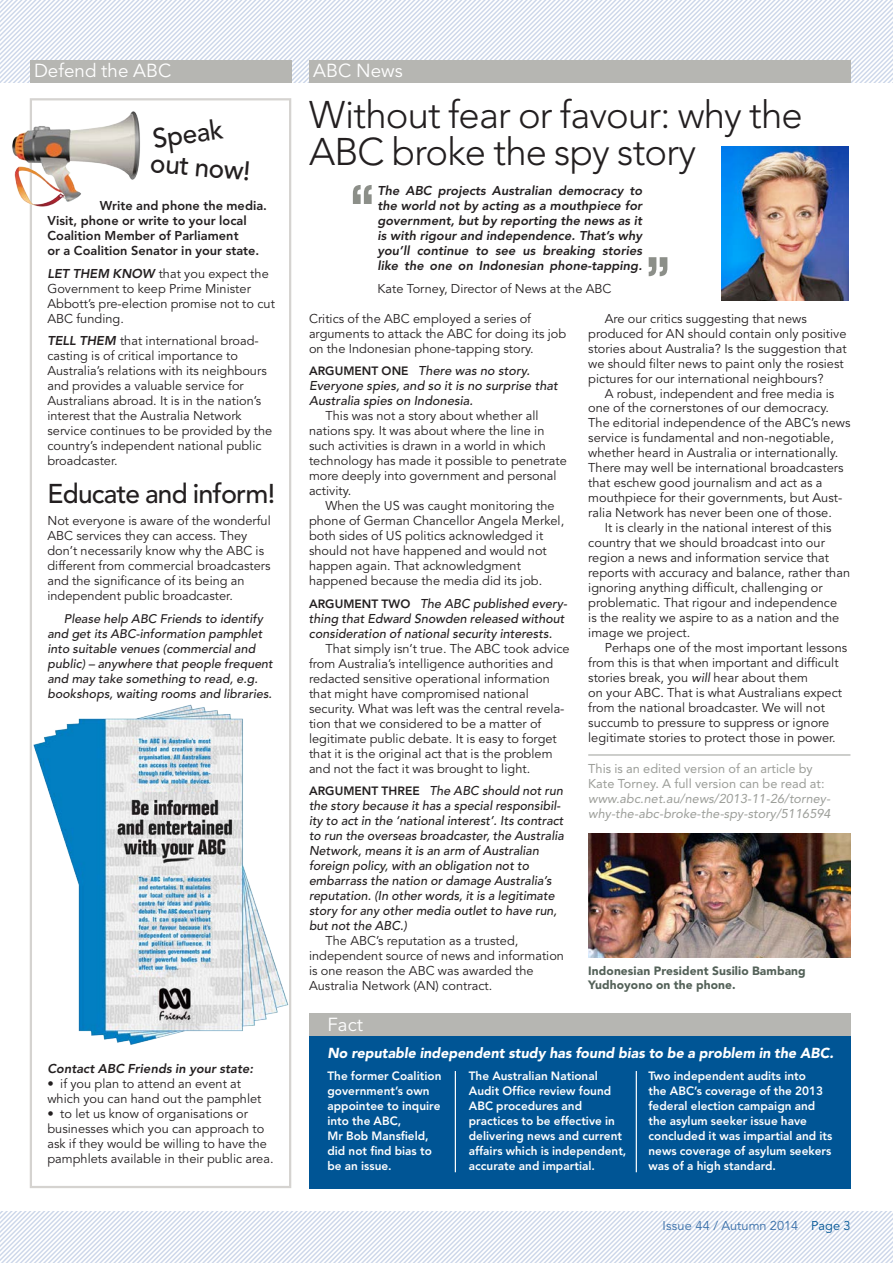
<style>
.page{position:relative;width:893px;height:1263px;background:#fff}
.page>*{position:absolute;margin:0;border:0;box-sizing:border-box;transform-origin:0 0}
._0_Body_-_normal{font:67.5px "Compacta BT";color:#8c8f89}
._5_Heads_-_large{font:300 38.25px/37.5px "Avenir";letter-spacing:-.02em;color:#231f20}
._4_Head_-_small{font:500 27px "Avenir";letter-spacing:-.025em;color:#231f20}
.Grey_Article_headers{font:18.75px "Avenir";letter-spacing:.005em;color:#fff}
._1b_Body_-_first_par{font:italic 900 14.4px "Avenir";color:#fff}
._1b_Body_-_first_par-2{font:12.75px/15px "Avenir";letter-spacing:.005em;color:#231f20}
._1b_Body_-_first_par-3{font:italic 500 12.75px/15px "Avenir";letter-spacing:.005em;color:#231f20}
._0_Body_-_normal-2{font:12.75px/15px "Avenir";letter-spacing:.005em;color:#231f20}
._1a_Body_-_first_par{font:12.75px/15px "Avenir";letter-spacing:.005em;color:#231f20}
._0_Body_-_normal-3{font:italic 800 12.75px/15px "Avenir";letter-spacing:.005em;color:#231f20;text-align:justify}
._0_Body_-_normal-4{font:italic 12.75px/15px "Avenir";letter-spacing:.005em;color:#9c9e99}
._0_Body_-_normal-5{font:800 12.75px/15px "Avenir";letter-spacing:.005em;color:#231f20}
._1a_Body_-_first_par-2{font:italic 800 12.75px "Avenir";letter-spacing:.005em;color:#231f20}
.t1{font:12.75px "Avenir";letter-spacing:.005em;color:#386fa9}
._4_Head_-_small-2{font:800 12.75px "Avenir";letter-spacing:.005em;color:#231f20}
._1a_Body_-_first_par-3{font:italic 500 12.45px/15px "Avenir";letter-spacing:.005em;color:#231f20}
._1b_Body_-_first_par-4{font:800 12px/15px "Avenir";letter-spacing:.005em;color:#fff}
._6a_Captions{font:900 12px/13.5px "Avenir";letter-spacing:.01em;color:#536158}
.s1{font-weight:800;font-style:italic}
.s2{font-weight:800;font-style:normal;font-size:12px}
.s3{font-style:italic}
.s4{font-style:normal}
.s5{color:#005595}
</style>
<div class="page">
<svg style="left:0;top:1212px;width:893px;height:51px"></svg>
<svg style="left:0;top:0;width:893px;height:82px"></svg>
<div style="left:309px;top:60px;width:541px;height:22px;background:#b6b6b2"></div>
<div style="left:30px;top:60px;width:261px;height:22px;background:#b6b6b2"></div>
<img style="left:722px;top:147px;width:126px;height:153px">
<img style="left:29px;top:702px;width:263px;height:368px">
<img style="left:588px;top:834px;width:262px;height:123px">
<hr style="left:588px;top:755px;width:262px;height:1px;background:#9c9e99">
<div style="left:309px;top:1036px;width:541px;height:152px;background:#005595"></div>
<hr style="left:455px;top:1071px;width:1px;height:101px;background:#fff">
<hr style="left:636px;top:1071px;width:1px;height:101px;background:#fff">
<div style="left:309px;top:1014px;width:541px;height:22px;background:#b6b6b2"></div>
<img style="left:12px;top:111px;width:128px;height:97px">
<p class="Grey_Article_headers" style="left:34px;top:60px;width:139px">Defend the ABC</p>
<p class="Grey_Article_headers" style="left:313px;top:60px;width:91px">ABC News</p>
<p class="_4_Head_-_small" style="left:151px;top:123px;width:72px;rotate:-8deg">Speak</p>
<p class="_4_Head_-_small" style="left:152px;top:147px;width:102px;rotate:5deg">out now!</p>
<p class="_4_Head_-_small-2" style="left:100px;top:198px;width:169px">Write and phone the media.</p>
<p class="_0_Body_-_normal-5" style="left:47px;top:213px;width:213px">Visit, phone or write to your local<br>Coalition Member of Parliament<br>or a Coalition Senator in your state.</p>
<p class="_0_Body_-_normal-2" style="left:47px;top:266px;width:223px"><span class="s1">LET THEM KNOW</span> that you expect the</p>
<p class="_0_Body_-_normal-2" style="left:47px;top:281px;width:229px">Government to keep Prime Minister<br>Abbott’s pre-election promise not to cut<br>ABC funding.</p>
<p class="_0_Body_-_normal-2" style="left:47px;top:333px;width:213px"><span class="s1">TELL THEM</span> that international broad-</p>
<p class="_0_Body_-_normal-2" style="left:47px;top:348px;width:226px">casting is of critical importance to Australia’s relations with its neighbours and provides a valuable service for Australians abroad. It is in the nation’s interest that the Australia Network service continues to be provided by the country’s independent national public broadcaster.</p>
<p class="_4_Head_-_small" style="left:47px;top:478px;width:229px">Educate and inform!</p>
<p class="_1a_Body_-_first_par" style="left:47px;top:513px;width:225px">Not everyone is aware of the wonderful ABC services they can access. They don’t necessarily know why the ABC is different from commercial broadcasters and the significance of its being an independent public broadcaster.</p>
<p class="_1a_Body_-_first_par-3" style="left:47px;top:611px;width:227px;text-indent:16px">Please help ABC Friends to identify and get its ABC-information pamphlet into suitable venues (commercial and public) – anywhere that people frequent and may take something to read, e.g. bookshops, waiting rooms and libraries.</p>
<p class="_1a_Body_-_first_par-2" style="left:47px;top:1061px;width:207px">Contact ABC Friends in your state:</p>
<p class="_1a_Body_-_first_par" style="left:47px;top:1076px;width:216px">• if you plan to attend an event at which you can hand out the pamphlet</p>
<p class="_1a_Body_-_first_par" style="left:47px;top:1106px;width:228px">• to let us know of organisations or businesses which you can approach to ask if they would be willing to have the pamphlets available in their public area.</p>
<p class="_5_Heads_-_large" style="left:309px;top:96px;width:495px">Without fear or favour: why the<br>ABC broke the spy story</p>
<p class="_0_Body_-_normal" style="left:350px;top:174px;width:25px">“</p>
<p class="_0_Body_-_normal-3" style="left:377px;top:183px;width:266px">The ABC projects Australian democracy to the world not by acting as a mouthpiece for government, but by reporting the news as it is with rigour and independence. That’s why you’ll continue to see us breaking stories like the one on Indonesian phone-tapping.</p>
<p class="_0_Body_-_normal" style="left:670px;top:287px;width:25px;rotate:-180deg">“</p>
<p class="_1b_Body_-_first_par-2" style="left:377px;top:281px;width:236px">Kate Torney, Director of News at the ABC</p>
<p class="_1b_Body_-_first_par-2" style="left:309px;top:311px;width:259px">Critics of the ABC employed a series of arguments to attack the ABC for doing its job on the Indonesian phone-tapping story.</p>
<p class="_1b_Body_-_first_par-3" style="left:309px;top:363px;width:250px"><span class="s2">ARGUMENT ONE</span> There was no story.<br>Everyone spies, and so it is no surprise that<br>Australia spies on Indonesia.</p>
<p class="_1b_Body_-_first_par-2" style="left:309px;top:408px;width:259px;text-indent:16px">This was not a story about whether all nations spy. It was about where the line in such activities is drawn in a world in which technology has made it possible to penetrate more deeply into government and personal activity.</p>
<p class="_1b_Body_-_first_par-2" style="left:309px;top:498px;width:257px;text-indent:16px">When the US was caught monitoring the phone of German Chancellor Angela Merkel, both sides of US politics acknowledged it should not have happened and would not happen again. That acknowledgment happened because the media did its job.</p>
<p class="_1b_Body_-_first_par-3" style="left:309px;top:596px;width:260px"><span class="s2">ARGUMENT TWO</span> The ABC published every&shy;thing that Edward Snowden released without consideration of national security interests.</p>
<p class="_1b_Body_-_first_par-2" style="left:309px;top:641px;width:262px;text-indent:16px">That simply isn’t true. The ABC took advice from Australia’s intelligence authorities and redacted sensitive operational information that might have compromised national security. What was left was the central revela&shy;tion that we considered to be a matter of legitimate public debate. It is easy to forget that it is the original act that is the problem and not the fact it was brought to light.</p>
<p class="_1b_Body_-_first_par-3" style="left:309px;top:783px;width:256px"><span class="s2">ARGUMENT THREE</span> The ABC should not run the story because it has a special responsibil&shy;ity to act in the ‘national interest’. Its contract to run the overseas broadcaster, the Australia Network, means it is an arm of Australian foreign policy, with an obligation not to embarrass the nation or damage Australia’s reputation. (In other words, it is a legitimate story for any other media outlet to have run, but not the ABC.)</p>
<p class="_1b_Body_-_first_par-2" style="left:309px;top:933px;width:257px;text-indent:16px">The ABC’s reputation as a trusted, independent source of news and information is one reason the ABC was awarded the Australia Network (AN) contract.</p>
<p class="_1b_Body_-_first_par-2" style="left:588px;top:311px;width:260px;text-indent:16px">Are our critics suggesting that news produced for AN should contain only positive stories about Australia? Is the suggestion that we should filter news to paint only the rosiest pictures for our international neighbours?</p>
<p class="_1b_Body_-_first_par-2" style="left:588px;top:386px;width:264px;text-indent:16px">A robust, independent and free media is one of the cornerstones of our democracy.<br>The editorial independence of the ABC’s news service is fundamental and non-negotiable, whether heard in Australia or internationally.<br>There may well be international broadcasters that eschew good journalism and act as a mouthpiece for their governments, but Aust&shy;ralia Network has never been one of those.</p>
<p class="_1b_Body_-_first_par-2" style="left:588px;top:521px;width:263px;text-indent:16px">It is clearly in the national interest of this country that we should broadcast into our region a news and information service that reports with accuracy and balance, rather than ignoring anything difficult, challenging or problematic. That rigour and independence<br>is the reality we aspire to as a nation and the image we project.</p>
<p class="_1b_Body_-_first_par-2" style="left:588px;top:641px;width:261px;text-indent:17px">Perhaps one of the most important lessons from this is that when important and difficult stories break, you <span class="s3">will</span> hear about them<br>on your ABC. That is what Australians expect from the national broadcaster. We will not succumb to pressure to suppress or ignore legitimate stories to protect those in power.</p>
<p class="_0_Body_-_normal-4" style="left:588px;top:761px;width:244px"><span class="s4">This is an edited version of an article by Kate Torney. A full version can be read at: </span>www.abc.net.au/news/2013-11-26/torney&shy;why-the-abc-broke-the-spy-story/5116594</p>
<p class="_6a_Captions" style="left:588px;top:964px;width:219px">Indonesian President Susilio Bambang<br>Yudhoyono on the phone.</p>
<p class="Grey_Article_headers" style="left:327px;top:1013px;width:37px">Fact</p>
<p class="_1b_Body_-_first_par" style="left:327px;top:1044px;width:508px">No reputable independent study has found bias to be a problem in the ABC.</p>
<p class="_1b_Body_-_first_par-4" style="left:327px;top:1068px;width:116px">The former Coalition government’s own appointee to inquire into the ABC,<br>Mr Bob Mansfield, did not find bias to be an issue.</p>
<p class="_1b_Body_-_first_par-4" style="left:469px;top:1068px;width:159px">The Australian National<br>Audit Office review found<br>ABC procedures and practices to be effective in delivering news and current affairs which is independent, accurate and impartial.</p>
<p class="_1b_Body_-_first_par-4" style="left:648px;top:1068px;width:185px">Two independent audits into<br>the ABC’s coverage of the 2013 federal election campaign and the asylum seeker issue have concluded it was impartial and its news coverage of asylum seekers was of a high standard.</p>
<p class="t1" style="left:663px;top:1218px;width:189px">Issue 44 / Autumn 2014 <span class="s5">Page 3</span></p>
</div>
